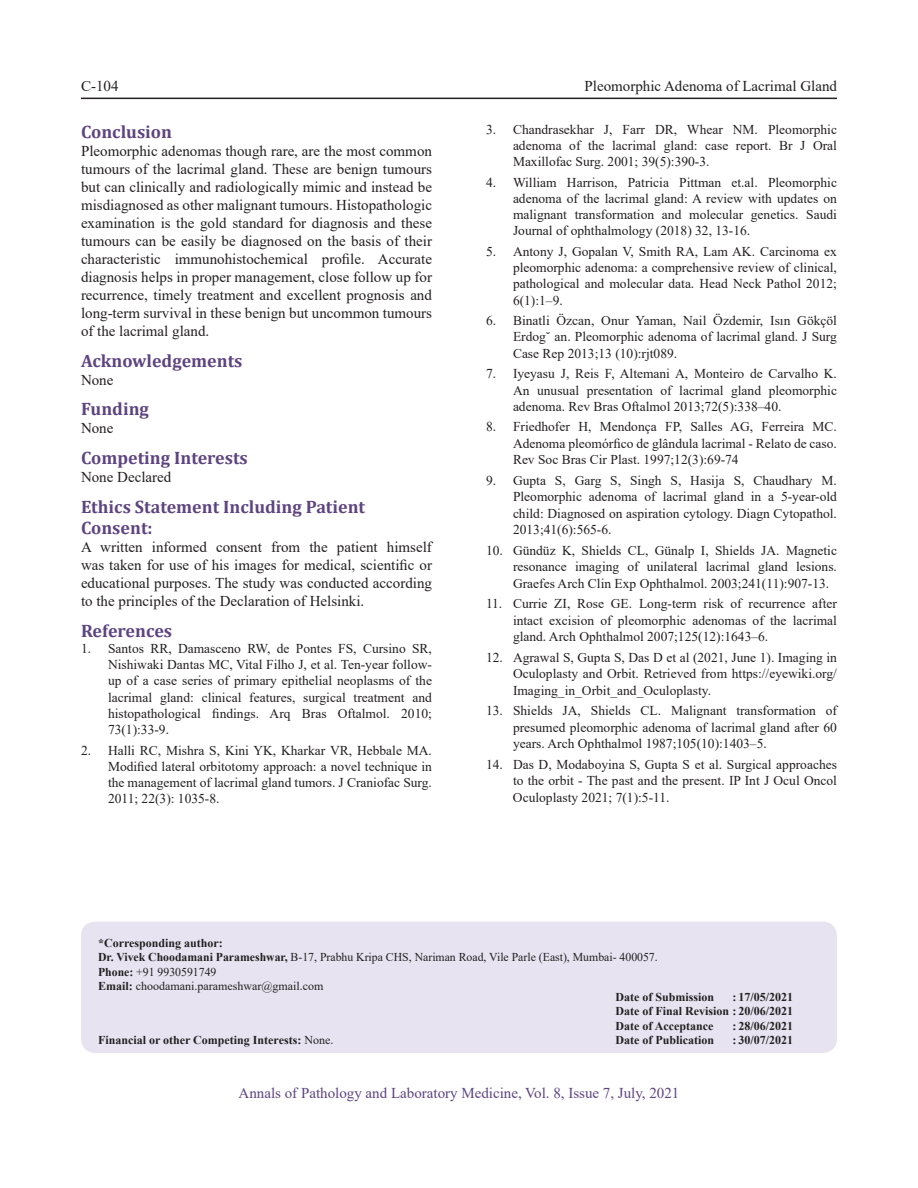
<style>
.page{position:relative;width:918px;height:1188px;background:#fff}
.page>*{position:absolute;margin:0;border:0;box-sizing:border-box;transform-origin:0 0}
.t1{font:700 18px/21.6px "Cambria";color:#5d4481}
.t2{font:15px/18px "Times New Roman";color:#231f20;text-align:justify}
.t3{font:15px "Times New Roman";color:#5d4481}
.t4{font:13.5px/16.2px "Times New Roman";color:#231f20;text-align:justify}
.t5{font:12px/14.4px "Times New Roman";color:#231f20}
.t6{font:700 12px/14.4px "Times New Roman";color:#231f20;text-align:justify}
.s1{font-weight:700}
.s2{font-weight:400}
</style>
<div class="page">
<hr style="left:81px;top:98px;width:756px;height:1px;background:#231f20">
<div style="left:82px;top:922px;width:754px;height:130px;background:#e7e3f1;border-radius:14px"></div>
<div style="left:81px;top:922px;width:756px;height:131px;border:2px solid #e7e3f1;border-radius:14px"></div>
<p class="t2" style="left:81px;top:77px;width:39px">C-104</p>
<p class="t2" style="left:585px;top:77px;width:254px">Pleomorphic Adenoma of Lacrimal Gland</p>
<h1 class="t1" style="left:81px;top:121px;width:93px">Conclusion</h1>
<p class="t2" style="left:81px;top:142px;width:353px">Pleomorphic adenomas though rare, are the most common tumours of the lacrimal gland. These are benign tumours but can clinically and radiologically mimic and instead be misdiagnosed as other malignant tumours. Histopathologic examination is the gold standard for diagnosis and these tumours can be easily be diagnosed on the basis of their characteristic immunohistochemical profile. Accurate diagnosis helps in proper management, close follow up for recurrence, timely treatment and excellent prognosis and long-term survival in these benign but uncommon tumours of the lacrimal gland.</p>
<h1 class="t1" style="left:81px;top:349px;width:163px">Acknowledgements</h1>
<p class="t2" style="left:81px;top:370px;width:34px">None</p>
<h1 class="t1" style="left:81px;top:398px;width:69px">Funding</h1>
<p class="t2" style="left:81px;top:419px;width:34px">None</p>
<h1 class="t1" style="left:81px;top:446px;width:168px">Competing Interests</h1>
<p class="t2" style="left:81px;top:468px;width:92px">None Declared</p>
<h1 class="t1" style="left:81px;top:495px;width:286px">Ethics Statement Including Patient<br>Consent:</h1>
<p class="t2" style="left:81px;top:538px;width:353px">A written informed consent from the patient himself was taken for use of his images for medical, scientific or educational purposes. The study was conducted according to the principles of the Declaration of Helsinki.</p>
<h1 class="t1" style="left:81px;top:619px;width:93px">References</h1>
<p class="t4" style="left:108px;top:640px;width:326px;text-indent:-27px">1. Santos RR, Damasceno RW, de Pontes FS, Cursino SR, Nishiwaki Dantas MC, Vital Filho J, et al. Ten-year follow&shy;up of a case series of primary epithelial neoplasms of the lacrimal gland: clinical features, surgical treatment and histopathological findings. Arq Bras Oftalmol. 2010; 73(1):33-9.</p>
<p class="t4" style="left:108px;top:742px;width:326px;text-indent:-27px">2. Halli RC, Mishra S, Kini YK, Kharkar VR, Hebbale MA.<br>Modified lateral orbitotomy approach: a novel technique in the management of lacrimal gland tumors. J Craniofac Surg.<br>2011; 22(3): 1035-8.</p>
<p class="t4" style="left:513px;top:121px;width:326px;text-indent:-27px">3. Chandrasekhar J, Farr DR, Whear NM. Pleomorphic adenoma of the lacrimal gland: case report. Br J Oral Maxillofac Surg. 2001; 39(5):390-3.</p>
<p class="t4" style="left:513px;top:174px;width:326px;text-indent:-27px">4. William Harrison, Patricia Pittman et.al. Pleomorphic adenoma of the lacrimal gland: A review with updates on malignant transformation and molecular genetics. Saudi Journal of ophthalmology (2018) 32, 13-16.</p>
<p class="t4" style="left:513px;top:243px;width:326px;text-indent:-27px">5. Antony J, Gopalan V, Smith RA, Lam AK. Carcinoma ex pleomorphic adenoma: a comprehensive review of clinical, pathological and molecular data. Head Neck Pathol 2012; 6(1):1–9.</p>
<p class="t4" style="left:513px;top:312px;width:326px;text-indent:-27px">6. Binatli Özcan, Onur Yaman, Nail Özdemir, Isın Gökçöl Erdog˘ an. Pleomorphic adenoma of lacrimal gland. J Surg Case Rep 2013;13 (10):rjt089.</p>
<p class="t4" style="left:513px;top:365px;width:326px;text-indent:-27px">7. Iyeyasu J, Reis F, Altemani A, Monteiro de Carvalho K.<br>An unusual presentation of lacrimal gland pleomorphic adenoma. Rev Bras Oftalmol 2013;72(5):338–40.</p>
<p class="t4" style="left:513px;top:418px;width:326px;text-indent:-27px">8. Friedhofer H, Mendonça FP, Salles AG, Ferreira MC.<br>Adenoma pleomórfico de glândula lacrimal - Relato de caso.<br>Rev Soc Bras Cir Plast. 1997;12(3):69-74</p>
<p class="t4" style="left:513px;top:472px;width:326px;text-indent:-27px">9. Gupta S, Garg S, Singh S, Hasija S, Chaudhary M.<br>Pleomorphic adenoma of lacrimal gland in a 5-year-old child: Diagnosed on aspiration cytology. Diagn Cytopathol.<br>2013;41(6):565-6.</p>
<p class="t4" style="left:513px;top:542px;width:326px;text-indent:-27px">10. Gündüz K, Shields CL, Günalp I, Shields JA. Magnetic resonance imaging of unilateral lacrimal gland lesions.<br>Graefes Arch Clin Exp Ophthalmol. 2003;241(11):907-13.</p>
<p class="t4" style="left:513px;top:595px;width:326px;text-indent:-27px">11. Currie ZI, Rose GE. Long-term risk of recurrence after intact excision of pleomorphic adenomas of the lacrimal gland. Arch Ophthalmol 2007;125(12):1643–6.</p>
<p class="t4" style="left:513px;top:649px;width:326px;text-indent:-27px">12. Agrawal S, Gupta S, Das D et al (2021, June 1). Imaging in Oculoplasty and Orbit. Retrieved from https://eyewiki.org/ Imaging_in_Orbit_and_Oculoplasty.</p>
<p class="t4" style="left:513px;top:702px;width:325px;text-indent:-27px">13. Shields JA, Shields CL. Malignant transformation of presumed pleomorphic adenoma of lacrimal gland after 60 years. Arch Ophthalmol 1987;105(10):1403–5.</p>
<p class="t4" style="left:513px;top:756px;width:326px;text-indent:-27px">14. Das D, Modaboyina S, Gupta S et al. Surgical approaches to the orbit - The past and the present. IP Int J Ocul Oncol Oculoplasty 2021; 7(1):5-11.</p>
<p class="t5" style="left:98px;top:935px;width:561px"><span class="s1">*Corresponding author:<br>Dr. Vivek Choodamani Parameshwar,</span> B-17, Prabhu Kripa CHS, Nariman Road, Vile Parle (East), Mumbai- 400057.<br><span class="s1">Phone:</span> +91 9930591749<br><span class="s1">Email:</span> choodamani.parameshwar@gmail.com</p>
<p class="t6" style="left:616px;top:989px;width:100px">Date of Submission</p>
<p class="t6" style="left:616px;top:989px;width:179px;text-indent:117px">: 17/05/2021<br>Date of Final Revision : 20/06/2021<br>Date of Acceptance</p>
<p class="t6" style="left:733px;top:1018px;width:62px">: 28/06/2021</p>
<p class="t6" style="left:98px;top:1033px;width:237px">Financial or other Competing Interests: <span class="s2">None.</span></p>
<p class="t6" style="left:616px;top:1033px;width:100px">Date of Publication</p>
<p class="t6" style="left:733px;top:1033px;width:62px">: 30/07/2021</p>
<p class="t3" style="left:239px;top:1082px;width:442px">Annals of Pathology and Laboratory Medicine, Vol. 8, Issue 7, July, 2021</p>
</div>
